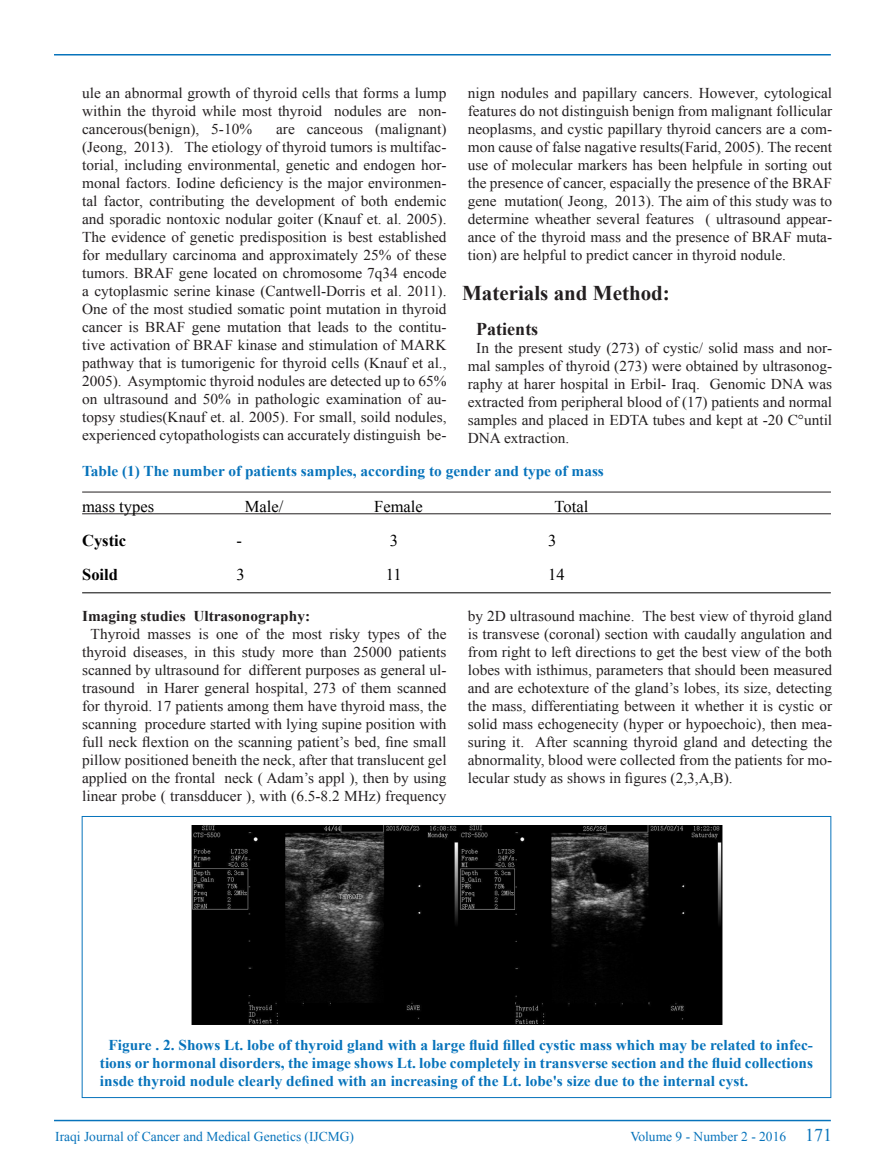
<style>
.page{position:relative;width:885px;height:1174px;background:#fff}
.page>*{position:absolute;margin:0;border:0;box-sizing:border-box;transform-origin:0 0}
.t1{font:700 21px "Times New Roman";color:#231f20}
.t2{font:700 18px "Times New Roman";color:#231f20}
.t3{font:18px "Times New Roman";color:#0773bb}
.t4{font:16.5px "Times New Roman";color:#000}
.t5{font:700 16.5px "Times New Roman";color:#000}
.t6{font:15px/18px "Times New Roman";color:#231f20;text-align:justify}
.t7{font:700 15px/18px "Times New Roman";color:#0773bb;text-align:justify}
.t8{font:700 15px "Times New Roman";color:#231f20}
.t9{font:13.5px "Times New Roman";color:#0773bb}
</style>
<div class="page">
<hr style="left:54px;top:1120px;width:776px;height:1px;background:#0773bb">
<hr style="left:54px;top:54px;width:776px;height:2px;background:#0773bb">
<hr style="left:82px;top:492px;width:749px;height:1px;background:#231f20">
<hr style="left:82px;top:513px;width:749px;height:1px;background:#231f20">
<hr style="left:82px;top:592px;width:748px;height:1px;background:#000">
<img style="left:191px;top:825px;width:531px;height:199px">
<p class="t6" style="left:82px;top:83px;width:366px">ule an abnormal growth of thyroid cells that forms a lump within the thyroid while most thyroid nodules are non&shy;cancerous(benign), 5-10%</p>
<p class="t6" style="left:82px;top:119px;width:366px;text-indent:194px">are canceous (malignant) (Jeong, 2013). The etiology of thyroid tumors is multifac&shy;torial, including environmental, genetic and endogen hor&shy;monal factors. Iodine deficiency is the major environmen&shy;tal factor, contributing the development of both endemic and sporadic nontoxic nodular goiter (Knauf et. al. 2005).<br>The evidence of genetic predisposition is best established for medullary carcinoma and approximately 25% of these tumors. BRAF gene located on chromosome 7q34 encode a cytoplasmic serine kinase (Cantwell-Dorris et al. 2011).<br>One of the most studied somatic point mutation in thyroid cancer is BRAF gene mutation that leads to the contitu&shy;tive activation of BRAF kinase and stimulation of MARK pathway that is tumorigenic for thyroid cells (Knauf et al., 2005). Asymptomic thyroid nodules are detected up to 65% on ultrasound and 50% in pathologic examination of au&shy;topsy studies(Knauf et. al. 2005). For small, soild nodules, experienced cytopathologists can accurately distinguish be-</p>
<p class="t6" style="left:468px;top:83px;width:366px">nign nodules and papillary cancers. However, cytological features do not distinguish benign from malignant follicular neoplasms, and cystic papillary thyroid cancers are a com&shy;mon cause of false nagative results(Farid, 2005). The recent use of molecular markers has been helpfule in sorting out the presence of cancer, espacially the presence of the BRAF gene mutation( Jeong, 2013). The aim of this study was to determine wheather several features ( ultrasound appear&shy;ance of the thyroid mass and the presence of BRAF muta&shy;tion) are helpful to predict cancer in thyroid nodule.</p>
<p class="t1" style="left:462px;top:278px;width:209px">Materials and Method:</p>
<p class="t2" style="left:476px;top:317px;width:63px">Patients</p>
<p class="t6" style="left:468px;top:339px;width:366px;text-indent:9px">In the present study (273) of cystic/ solid mass and nor&shy;mal samples of thyroid (273) were obtained by ultrasonog&shy;raphy at harer hospital in Erbil- Iraq. Genomic DNA was extracted from peripheral blood of (17) patients and normal samples and placed in EDTA tubes and kept at -20 C°until DNA extraction.</p>
<p class="t7" style="left:82px;top:462px;width:523px">Table (1) The number of patients samples, according to gender and type of mass</p>
<p class="t4" style="left:82px;top:495px;width:73px">mass types</p>
<p class="t4" style="left:245px;top:495px;width:40px">Male/</p>
<p class="t4" style="left:374px;top:495px;width:50px">Female</p>
<p class="t4" style="left:554px;top:495px;width:35px">Total</p>
<p class="t5" style="left:82px;top:529px;width:45px">Cystic</p>
<p class="t4" style="left:236px;top:529px;width:7px">-</p>
<p class="t4" style="left:389px;top:529px;width:10px">3</p>
<p class="t4" style="left:548px;top:529px;width:10px">3</p>
<p class="t5" style="left:82px;top:563px;width:37px">Soild</p>
<p class="t4" style="left:236px;top:563px;width:10px">3</p>
<p class="t4" style="left:386px;top:563px;width:17px">11</p>
<p class="t4" style="left:548px;top:563px;width:18px">14</p>
<p class="t8" style="left:82px;top:606px;width:229px">Imaging studies Ultrasonography:</p>
<p class="t6" style="left:82px;top:625px;width:366px;text-align:center">Thyroid masses is one of the most risky types of the thyroid diseases, in this study more than 25000 patients scanned by ultrasound for different purposes as general ul&shy;trasound in Harer general hospital, 273 of them scanned for thyroid. 17 patients among them have thyroid mass, the scanning procedure started with lying supine position with full neck flextion on the scanning patient’s bed, fine small pillow positioned beneith the neck, after that translucent gel applied on the frontal neck ( Adam’s appl ), then by using linear probe ( transdducer ), with (6.5-8.2 MHz) frequency</p>
<p class="t6" style="left:468px;top:607px;width:366px">by 2D ultrasound machine. The best view of thyroid gland is transvese (coronal) section with caudally angulation and from right to left directions to get the best view of the both lobes with isthimus, parameters that should been measured and are echotexture of the gland’s lobes, its size, detecting the mass, differentiating between it whether it is cystic or solid mass echogenecity (hyper or hypoechoic), then mea&shy;suring it. After scanning thyroid gland and detecting the abnormality, blood were collected from the patients for mo&shy;lecular study as shows in figures (2,3,A,B).</p>
<p class="t7" style="left:100px;top:1035px;width:714px;text-indent:9px">Figure . 2. Shows Lt. lobe of thyroid gland with a large fluid filled cystic mass which may be related to infec&shy;tions or hormonal disorders, the image shows Lt. lobe completely in transverse section and the fluid collections insde thyroid nodule clearly defined with an increasing of the Lt. lobe's size due to the internal cyst.</p>
<p class="t9" style="left:55px;top:1127px;width:300px">Iraqi Journal of Cancer and Medical Genetics (IJCMG)</p>
<p class="t9" style="left:630px;top:1127px;width:157px">Volume 9 - Number 2 - 2016</p>
<p class="t3" style="left:805px;top:1123px;width:28px">171</p>
</div>
